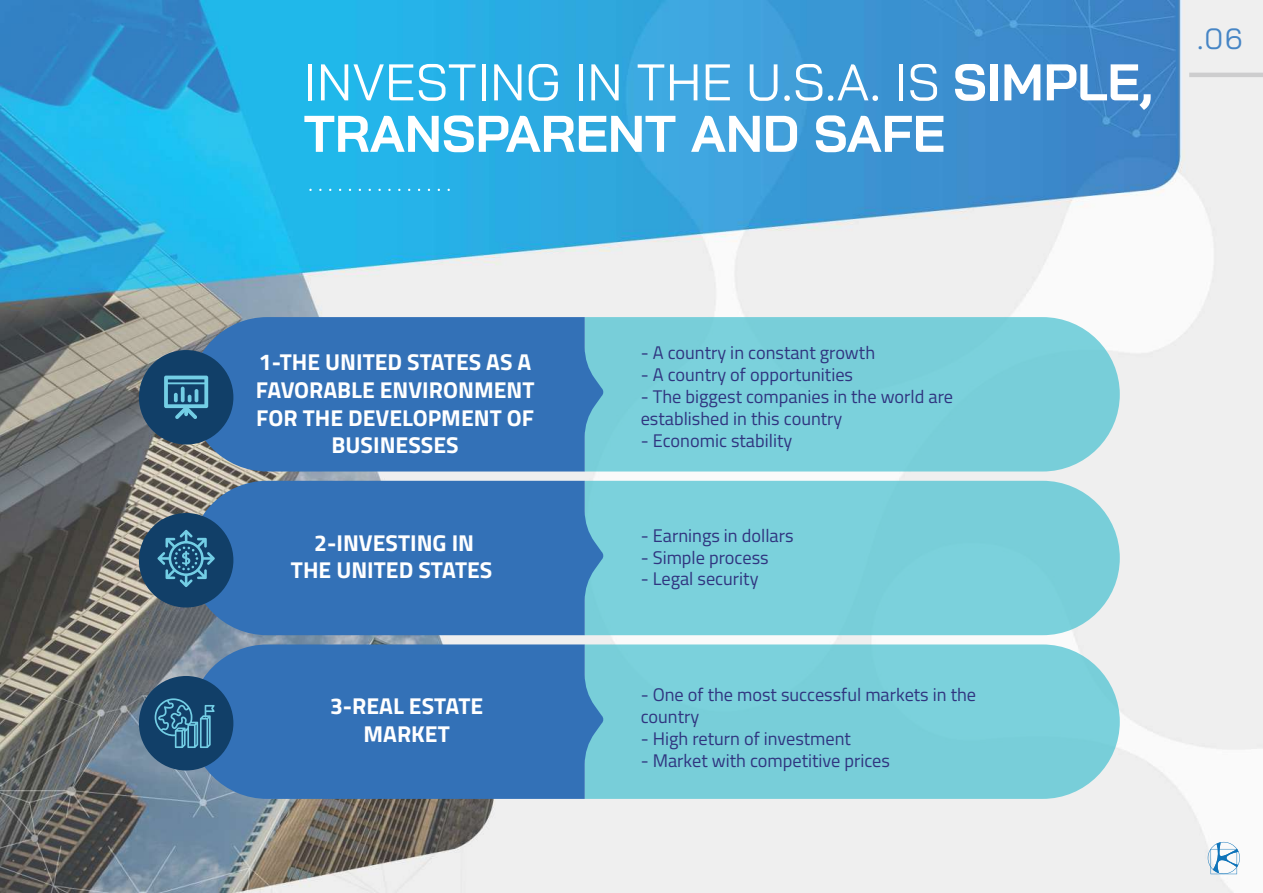
<style>
.page{position:relative;width:1263px;height:893px;background:#fff}
.page>*{position:absolute;margin:0;border:0;box-sizing:border-box;transform-origin:0 0}
.t1{font:700 51.45px/51.4px "Bai Jamjuree";color:#fff}
.t2{font:29.1px "Bai Jamjuree";color:#4685c5}
.t3{font:700 22.95px/27.6px "Titillium Web";color:#fff;text-align:center}
.t4{font:18.3px/21.9px "Titillium Web";color:#303580}
.s1{font-weight:400}
</style>
<div class="page">
<img style="left:0;top:0;width:1263px;height:893px">
<hr style="left:1189px;top:73px;width:74px;height:4px;background:#cdcdce">
<div style="left:604px;top:317px;width:516px;height:154px;background:#7ad1db"></div>
<svg style="left:190px;top:317px;width:414px;height:154px;background:#3976b7"></svg>
<div style="left:604px;top:481px;width:516px;height:154px;background:#7bd1dc"></div>
<svg style="left:190px;top:481px;width:414px;height:154px;background:#3875b6"></svg>
<div style="left:604px;top:644px;width:516px;height:155px;background:#78ced9"></div>
<svg style="left:190px;top:644px;width:414px;height:155px;background:#3876b7"></svg>
<div style="left:139px;top:350px;width:94px;height:95px;background:#113f68;border-radius:50%"></div>
<svg style="left:164px;top:376px;width:44px;height:43px"></svg>
<div style="left:139px;top:513px;width:94px;height:94px;background:#113f68;border-radius:50%"></div>
<div style="left:139px;top:676px;width:94px;height:94px;background:#113f68;border-radius:50%"></div>
<svg style="left:157px;top:530px;width:58px;height:57px"></svg>
<svg style="left:155px;top:698px;width:60px;height:50px"></svg>
<svg style="left:1208px;top:840px;width:32px;height:34px"></svg>
<h1 class="t1" style="left:304px;top:57px;width:850px"><span class="s1">INVESTING IN THE U.S.A. IS</span> SIMPLE,<br>TRANSPARENT AND SAFE</h1>
<h2 class="t2" style="left:1197px;top:14px;width:47px">.06</h2>
<p class="t3" style="left:256px;top:347px;width:280px">1-THE UNITED STATES AS A<br>FAVORABLE ENVIRONMENT<br>FOR THE DEVELOPMENT OF<br>BUSINESSES</p>
<p class="t4" style="left:641px;top:341px;width:236px">- A country in constant growth</p>
<p class="t4" style="left:641px;top:363px;width:214px">- A country of opportunities</p>
<p class="t4" style="left:641px;top:384px;width:314px">- The biggest companies in the world are established in this country</p>
<p class="t4" style="left:641px;top:428px;width:153px">- Economic stability</p>
<p class="t3" style="left:291px;top:528px;width:203px">2-INVESTING IN<br>THE UNITED STATES</p>
<p class="t4" style="left:641px;top:523px;width:154px">- Earnings in dollars</p>
<p class="t4" style="left:641px;top:545px;width:129px">- Simple process</p>
<p class="t4" style="left:641px;top:567px;width:119px">- Legal security</p>
<p class="t3" style="left:330px;top:691px;width:155px">3-REAL ESTATE<br>MARKET</p>
<p class="t4" style="left:641px;top:683px;width:337px">- One of the most successful markets in the country</p>
<p class="t4" style="left:641px;top:727px;width:212px">- High return of investment</p>
<p class="t4" style="left:641px;top:749px;width:251px">- Market with competitive prices</p>
</div>
